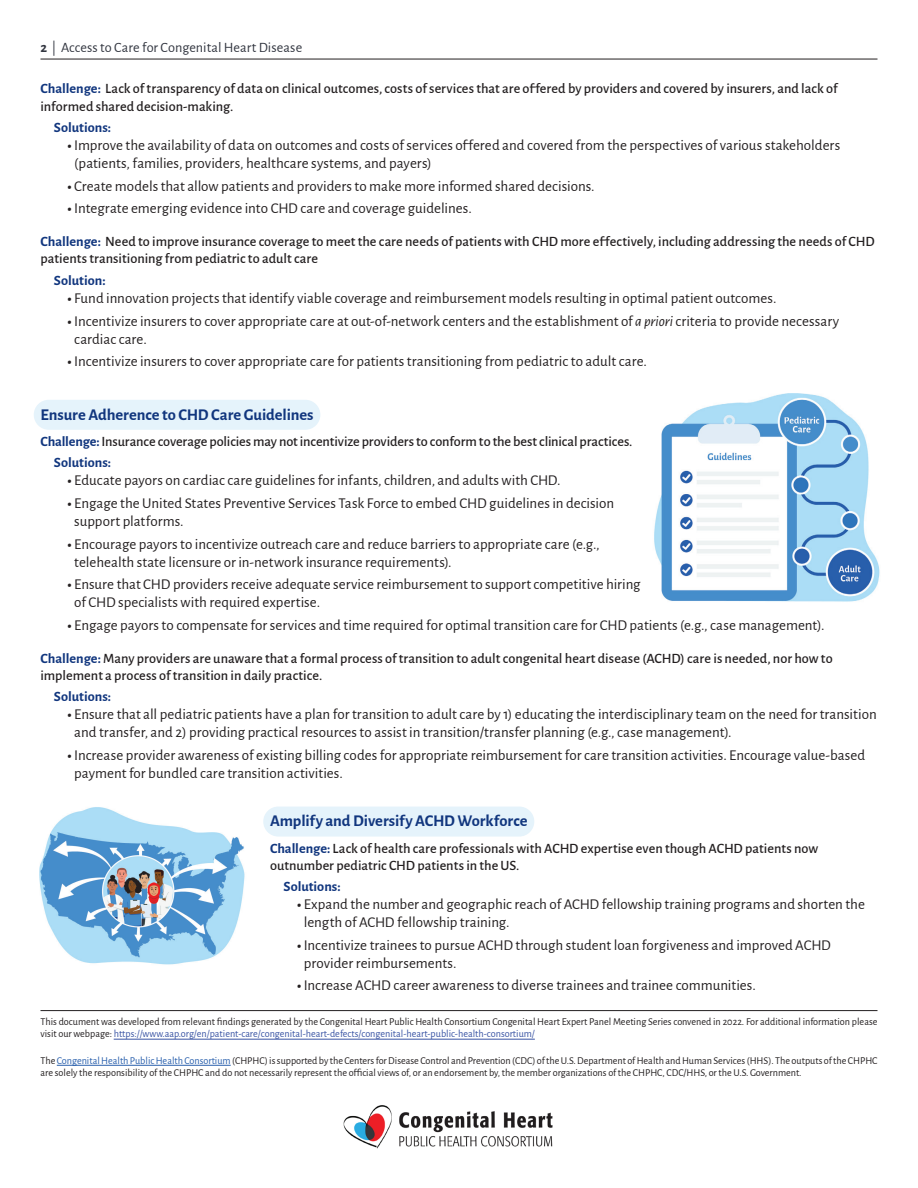
<style>
.page{position:relative;width:918px;height:1188px;background:#fff}
.page>*{position:absolute;margin:0;border:0;box-sizing:border-box;transform-origin:0 0}
.t1{font:700 16.5px "Alegreya Sans";letter-spacing:-.005em;color:#11367e}
.t2{font:15px/18px "Alegreya Sans";color:#231f20}
.t3{font:500 14.25px/17.1px "Alegreya Sans";color:#231f20}
.t4{font:14.25px "Alegreya Sans";letter-spacing:.005em;color:#323640}
.t5{font:700 14.25px "Alegreya Sans";color:#11367e}
.t6{font:10.5px/12.6px "Alegreya Sans";color:#231f20}
.s1{font-weight:700}
.s2{font-weight:700;color:#11367e}
.s3{font-weight:800}
.s4{font-style:italic}
.s5{color:#3853a3}
.s6{color:#275eac}
</style>
<div class="page">
<hr style="left:40px;top:59px;width:838px;height:1px;background:#231f20">
<div style="left:34px;top:400px;width:286px;height:30px;background:#e5f3fb;border-radius:15px"></div>
<img style="left:654px;top:393px;width:226px;height:209px">
<img style="left:343px;top:1105px;width:210px;height:44px">
<hr style="left:114px;top:1039px;width:421px;height:1px;background:#3853a3">
<hr style="left:57px;top:1065px;width:174px;height:1px;background:#275eac">
<hr style="left:40px;top:1010px;width:838px;height:1px;background:#231f20">
<img style="left:39px;top:807px;width:206px;height:158px">
<div style="left:263px;top:807px;width:271px;height:30px;background:#e5f3fb;border-radius:15px"></div>
<p class="t4" style="left:40px;top:37px;width:263px"><span class="s1">2</span> | Access to Care for Congenital Heart Disease</p>
<p class="t3" style="left:40px;top:79px;width:799px"><span class="s2">Challenge:</span> Lack of transparency of data on clinical outcomes, costs of services that are offered by providers and covered by insurers, and lack of informed shared decision-making.</p>
<p class="t5" style="left:54px;top:117px;width:59px">Solutions:</p>
<p class="t2" style="left:74px;top:136px;width:768px;text-indent:-7px"><span class="s3">•</span> Improve the availability of data on outcomes and costs of services offered and covered from the perspectives of various stakeholders (patients, families, providers, healthcare systems, and payers)</p>
<p class="t2" style="left:68px;top:176px;width:529px"><span class="s3">•</span> Create models that allow patients and providers to make more informed shared decisions.</p>
<p class="t2" style="left:68px;top:199px;width:406px"><span class="s3">•</span> Integrate emerging evidence into CHD care and coverage guidelines.</p>
<p class="t3" style="left:40px;top:232px;width:836px"><span class="s2">Challenge:</span> Need to improve insurance coverage to meet the care needs of patients with CHD more effectively, including addressing the needs of CHD patients transitioning from pediatric to adult care</p>
<p class="t5" style="left:54px;top:270px;width:53px">Solution:</p>
<p class="t2" style="left:68px;top:288px;width:710px"><span class="s3">•</span> Fund innovation projects that identify viable coverage and reimbursement models resulting in optimal patient outcomes.</p>
<p class="t2" style="left:74px;top:311px;width:767px;text-indent:-7px"><span class="s3">•</span> Incentivize insurers to cover appropriate care at out-of-network centers and the establishment of <span class="s4">a priori</span> criteria to provide necessary cardiac care.</p>
<p class="t2" style="left:68px;top:352px;width:581px"><span class="s3">•</span> Incentivize insurers to cover appropriate care for patients transitioning from pediatric to adult care.</p>
<p class="t1" style="left:40px;top:402px;width:275px">Ensure Adherence to CHD Care Guidelines</p>
<p class="t3" style="left:54px;top:429px;width:580px;line-height:21.8px;text-indent:-13px"><span class="s2">Challenge:</span> Insurance coverage policies may not incentivize providers to conform to the best clinical practices.<br><span class="s2">Solutions:</span></p>
<p class="t2" style="left:68px;top:471px;width:495px"><span class="s3">•</span> Educate payors on cardiac care guidelines for infants, children, and adults with CHD.</p>
<p class="t2" style="left:74px;top:493px;width:542px;text-indent:-7px"><span class="s3">•</span> Engage the United States Preventive Services Task Force to embed CHD guidelines in decision support platforms.</p>
<p class="t2" style="left:74px;top:534px;width:527px;text-indent:-7px"><span class="s3">•</span> Encourage payors to incentivize outreach care and reduce barriers to appropriate care (e.g., telehealth state licensure or in-network insurance requirements).</p>
<p class="t2" style="left:74px;top:575px;width:568px;text-indent:-7px"><span class="s3">•</span> Ensure that CHD providers receive adequate service reimbursement to support competitive hiring of CHD specialists with required expertise.</p>
<p class="t2" style="left:68px;top:615px;width:759px"><span class="s3">•</span> Engage payors to compensate for services and time required for optimal transition care for CHD patients (e.g., case management).</p>
<p class="t3" style="left:40px;top:649px;width:794px"><span class="s2">Challenge:</span> Many providers are unaware that a formal process of transition to adult congenital heart disease (ACHD) care is needed, nor how to implement a process of transition in daily practice.</p>
<p class="t5" style="left:54px;top:686px;width:59px">Solutions:</p>
<p class="t2" style="left:74px;top:705px;width:804px;text-indent:-7px"><span class="s3">•</span> Ensure that all pediatric patients have a plan for transition to adult care by 1) educating the interdisciplinary team on the need for transition and transfer, and 2) providing practical resources to assist in transition/transfer planning (e.g., case management).</p>
<p class="t2" style="left:74px;top:745px;width:793px;text-indent:-7px"><span class="s3">•</span> Increase provider awareness of existing billing codes for appropriate reimbursement for care transition activities. Encourage value-based payment for bundled care transition activities.</p>
<p class="t1" style="left:270px;top:809px;width:259px">Amplify and Diversify ACHD Workforce</p>
<p class="t3" style="left:270px;top:838px;width:550px"><span class="s2">Challenge:</span> Lack of health care professionals with ACHD expertise even though ACHD patients now outnumber pediatric CHD patients in the US.</p>
<p class="t5" style="left:283px;top:876px;width:59px">Solutions:</p>
<p class="t2" style="left:304px;top:895px;width:563px;text-indent:-7px"><span class="s3">•</span> Expand the number and geographic reach of ACHD fellowship training programs and shorten the length of ACHD fellowship training.</p>
<p class="t2" style="left:304px;top:935px;width:529px;text-indent:-7px"><span class="s3">•</span> Incentivize trainees to pursue ACHD through student loan forgiveness and improved ACHD provider reimbursements.</p>
<p class="t2" style="left:297px;top:976px;width:460px"><span class="s3">•</span> Increase ACHD career awareness to diverse trainees and trainee communities.</p>
<p class="t6" style="left:40px;top:1015px;width:839px">This document was developed from relevant findings generated by the Congenital Heart Public Health Consortium Congenital Heart Expert Panel Meeting Series convened in 2022. For additional information please visit our webpage: <span class="s5">https://www.aap.org/en/patient-care/congenital-heart-defects/congenital-heart-public-health-consortium/</span></p>
<p class="t6" style="left:40px;top:1053px;width:839px">The <span class="s6">Congenital Health Public Health Consortium</span> (CHPHC) is supported by the Centers for Disease Control and Prevention (CDC) of the U.S. Department of Health and Human Services (HHS). The outputs of the CHPHC are solely the responsibility of the CHPHC and do not necessarily represent the official views of, or an endorsement by, the member organizations of the CHPHC, CDC/HHS, or the U.S. Government.</p>
</div>
